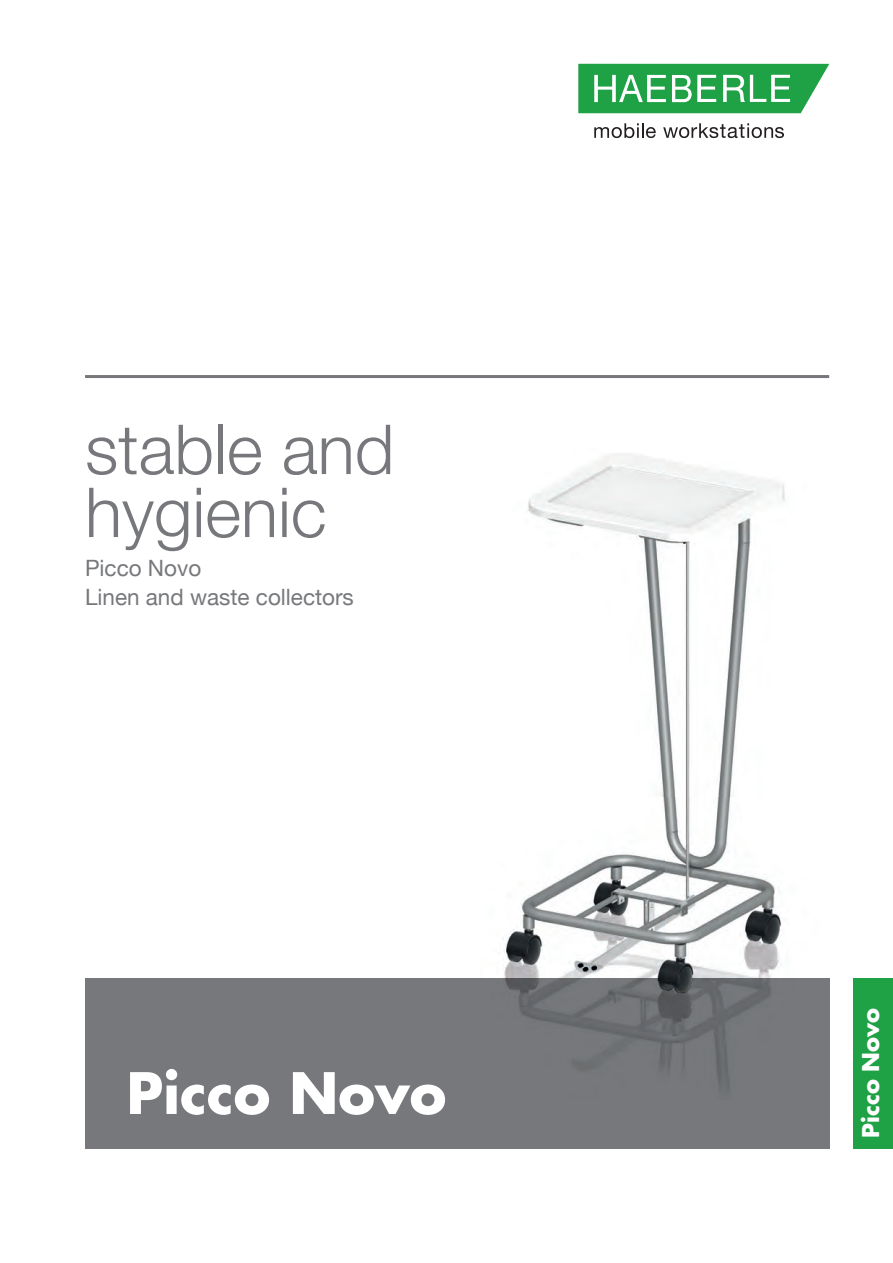
<style>
.page{position:relative;width:893px;height:1263px;background:#fff}
.page>*{position:absolute;margin:0;border:0;box-sizing:border-box;transform-origin:0 0}
.t1{font:300 69px/63px "Helvetica Neue";color:#76787b}
.t2{font:700 55.5px "Futura";color:#fff}
.t3{font:22.5px/30px "Helvetica Neue";color:#76787b}
.t4{font:700 22.5px "Futura";color:#fff}
</style>
<div class="page">
<div style="left:85px;top:978px;width:744px;height:170px;background:#76787b"></div>
<img style="left:503px;top:453px;width:282px;height:636px">
<div style="left:854px;top:978px;width:39px;height:170px;background:#1fa245"></div>
<hr style="left:85px;top:375px;width:744px;height:3px;background:#76787b">
<svg style="left:578px;top:64px;width:251px;height:49px"></svg>
<svg style="left:594px;top:123px;width:62px;height:15px"></svg>
<svg style="left:663px;top:123px;width:121px;height:15px"></svg>
<h1 class="t1" style="left:85px;top:417px;width:311px">stable and hygienic</h1>
<p class="t3" style="left:85px;top:552px;width:270px">Picco Novo<br>Linen and waste collectors</p>
<h2 class="t2" style="left:126px;top:1054px;width:321px">Picco Novo</h2>
<p class="t4" style="left:855px;top:1137px;width:131px;rotate:-90deg">Picco Novo</p>
</div>
